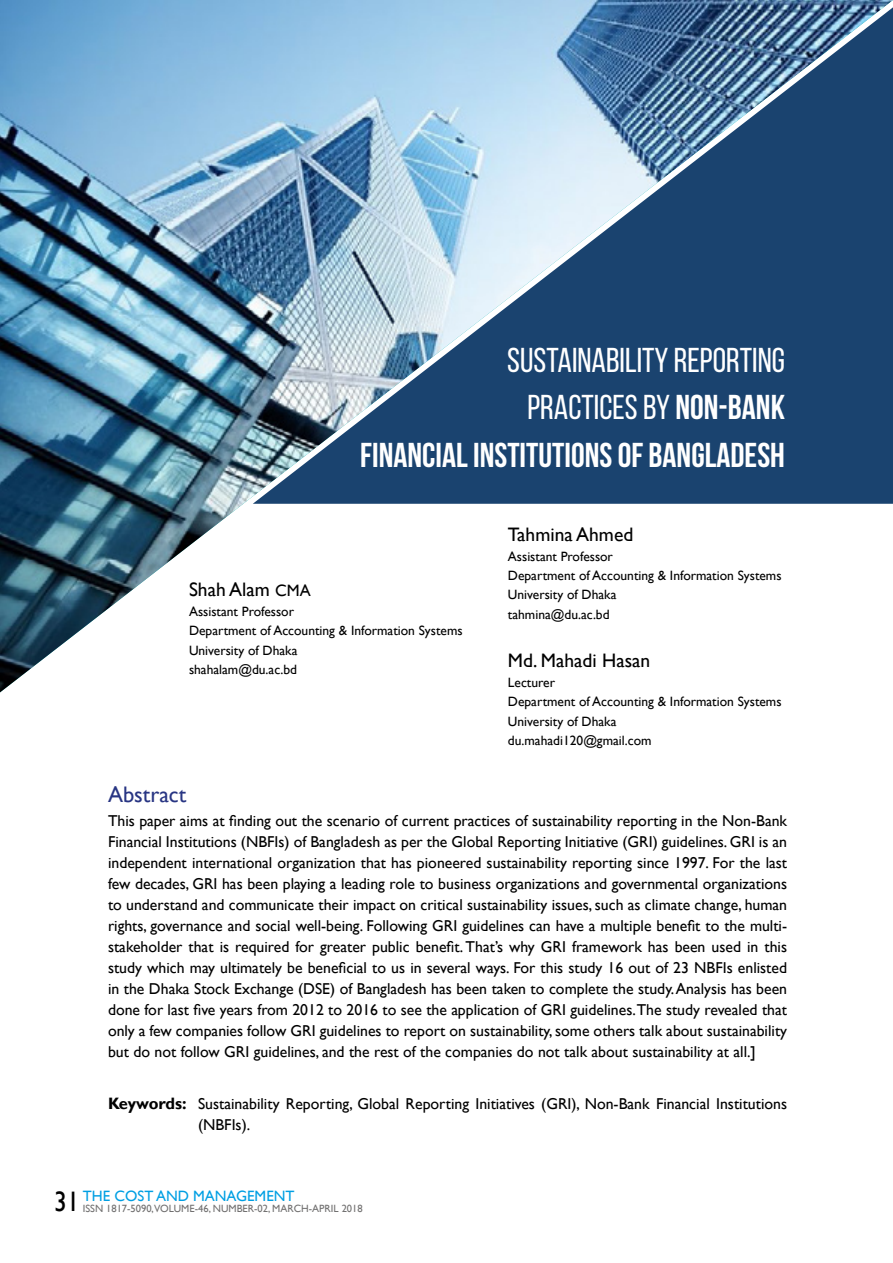
<style>
.page{position:relative;width:893px;height:1263px;background:#fff}
.page>*{position:absolute;margin:0;border:0;box-sizing:border-box;transform-origin:0 0}
.t1{font:700 34.5px/47.4px "Bebas Neue";color:#fff;text-align:right}
.t2{font:22.5px "Gill Sans";color:#283583}
.t3{font:19.5px "Gill Sans";color:#000}
.t4{font:15.75px/21px "Gill Sans";color:#000;text-align:justify}
.t5{font:15px "Gill Sans";color:#009fe3}
.t6{font:13.5px/19.5px "Gill Sans";color:#000}
.t7{font:10.5px "Gill Sans";color:#706f6f}
.s1{font-weight:400}
.s2{font-size:16.5px}
.s3{font-weight:700;font-size:16.5px}
.s4{font-size:28.2px;color:#000}
</style>
<div class="page">
<img style="left:0;top:0;width:893px;height:692px">
<svg style="left:253px;top:7px;width:640px;height:497px;background:#597d9f"></svg>
<h1 class="t1" style="left:360px;top:336px;width:426px"><span class="s1">SUSTAINABILITY REPORTING<br>PRACTICES BY</span> NON-BANK<br>FINANCIAL INSTITUTIONS OF BANGLADESH</h1>
<p class="t3" style="left:189px;top:579px;width:123px">Shah Alam <span class="s2">CMA</span></p>
<p class="t6" style="left:189px;top:602px;width:275px">Assistant Professor<br>Department of Accounting &amp; Information Systems<br>University of Dhaka<br>shahalam@du.ac.bd</p>
<p class="t3" style="left:508px;top:523px;width:127px">Tahmina Ahmed</p>
<p class="t6" style="left:508px;top:546px;width:275px">Assistant Professor<br>Department of Accounting &amp; Information Systems<br>University of Dhaka<br>tahmina@du.ac.bd</p>
<p class="t3" style="left:508px;top:649px;width:144px">Md. Mahadi Hasan</p>
<p class="t6" style="left:508px;top:672px;width:275px">Lecturer<br>Department of Accounting &amp; Information Systems<br>University of Dhaka<br>du.mahadi120@gmail.com</p>
<h2 class="t2" style="left:108px;top:781px;width:80px">Abstract</h2>
<p class="t4" style="left:108px;top:810px;width:681px">This paper aims at finding out the scenario of current practices of sustainability reporting in the Non-Bank Financial Institutions (NBFIs) of Bangladesh as per the Global Reporting Initiative (GRI) guidelines. GRI is an independent international organization that has pioneered sustainability reporting since 1997. For the last few decades, GRI has been playing a leading role to business organizations and governmental organizations to understand and communicate their impact on critical sustainability issues, such as climate change, human rights, governance and social well-being. Following GRI guidelines can have a multiple benefit to the multi&shy;stakeholder that is required for greater public benefit. That’s why GRI framework has been used in this study which may ultimately be beneficial to us in several ways. For this study 16 out of 23 NBFIs enlisted in the Dhaka Stock Exchange (DSE) of Bangladesh has been taken to complete the study. Analysis has been done for last five years from 2012 to 2016 to see the application of GRI guidelines.The study revealed that only a few companies follow GRI guidelines to report on sustainability, some others talk about sustainability but do not follow GRI guidelines, and the rest of the companies do not talk about sustainability at all.]</p>
<p class="t4" style="left:198px;top:1093px;width:591px;text-indent:-90px"><span class="s3">Keywords:</span> Sustainability Reporting, Global Reporting Initiatives (GRI), Non-Bank Financial Institutions (NBFIs).</p>
<p class="t5" style="left:54px;top:1187px;width:242px"><span class="s4">31</span> THE COST AND MANAGEMENT</p>
<p class="t7" style="left:83px;top:1202px;width:281px">ISSN 1817-5090,VOLUME-46, NUMBER-02, MARCH-APRIL 2018</p>
</div>
